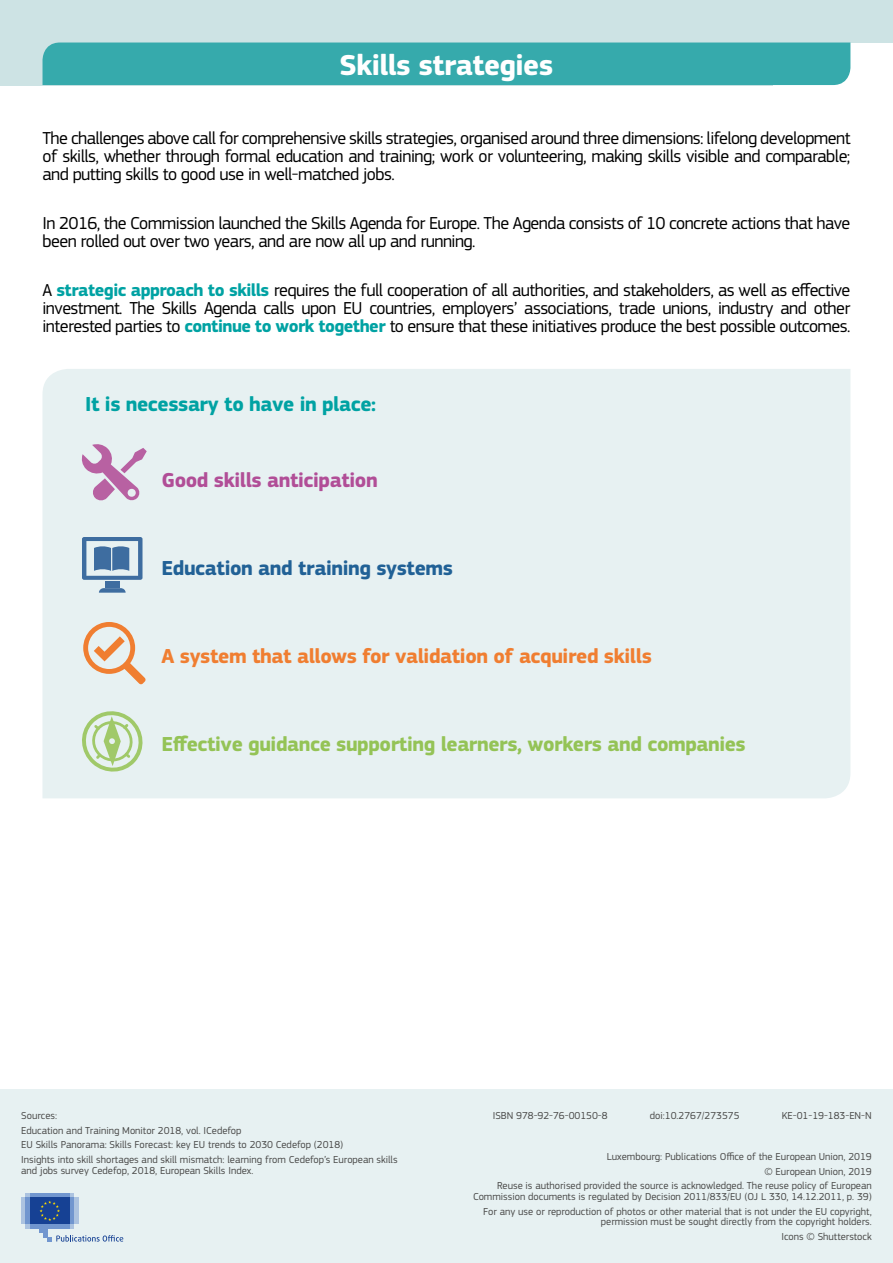
<style>
.page{position:relative;width:893px;height:1263px;background:#fff}
.page>*{position:absolute;margin:0;border:0;box-sizing:border-box;transform-origin:0 0}
.t1{font:700 30px "EC Square Sans Pro";letter-spacing:-.02em;color:#fff}
.t2{font:700 21px "EC Square Sans Pro";letter-spacing:-.02em;color:#94c356}
.t3{font:700 21px "EC Square Sans Pro";letter-spacing:-.02em;color:#f07e31}
.t4{font:700 21px "EC Square Sans Pro";letter-spacing:-.02em;color:#00a2a3}
.t5{font:700 21px "EC Square Sans Pro";letter-spacing:-.02em;color:#216196}
.t6{font:700 21px "EC Square Sans Pro";letter-spacing:-.02em;color:#b14e97}
.body{font:18px/18px "EC Square Sans Pro";letter-spacing:-.03em;color:#000;text-align:justify}
.t7{font:10.5px/14.7px "EC Square Sans Pro";color:#4a4a49;text-align:right}
.s1{font-weight:700;color:#00a2a3}
</style>
<div class="page">
<div style="left:0;top:1089px;width:893px;height:174px;background:#e7f1f2"></div>
<div style="left:42px;top:369px;width:808px;height:429px;background:#e7f1f2"></div>
<svg style="left:26px;top:1224px;width:48px;height:4px"></svg>
<svg style="left:26px;top:1193px;width:48px;height:4px"></svg>
<hr style="left:30px;top:1193px;width:39px;height:4px;background:#7196cf">
<hr style="left:30px;top:1224px;width:39px;height:4px;background:#7196cf">
<div style="left:69px;top:1197px;width:5px;height:27px;background:#7196cf"></div>
<hr style="left:74px;top:1197px;width:4px;height:27px;background:#acc3e0">
<hr style="left:26px;top:1197px;width:4px;height:27px;background:#7196cf">
<div style="left:21px;top:1197px;width:5px;height:27px;background:#acc3e0"></div>
<div style="left:39px;top:1224px;width:9px;height:9px;background:#7196cf"></div>
<div style="left:43px;top:1224px;width:5px;height:13px;background:#7196cf"></div>
<div style="left:30px;top:1197px;width:39px;height:27px;background:#164194"></div>
<svg style="left:40px;top:1201px;width:20px;height:20px"></svg>
<svg style="left:48px;top:1235px;width:75px;height:6px"></svg>
<div style="left:0;top:0;width:772px;height:85px;background:#cde3e4"></div>
<div style="left:149px;top:0;width:744px;height:43px;background:#cde3e4"></div>
<div style="left:43px;top:43px;width:807px;height:42px;background:#36aaac"></div>
<svg style="left:81px;top:443px;width:66px;height:58px;background:#d5bad3"></svg>
<svg style="left:82px;top:537px;width:60px;height:43px;background:#81a1c0"></svg>
<div style="left:105px;top:581px;width:14px;height:6px;background:#3e6da0"></div>
<svg style="left:99px;top:588px;width:27px;height:5px"></svg>
<svg style="left:83px;top:622px;width:63px;height:62px;background:#e9ceb8"></svg>
<svg style="left:78px;top:708px;width:68px;height:67px;background:#d0e4c6"></svg>
<h2 class="t1" style="left:340px;top:47px;width:215px">Skills strategies</h2>
<p class="body" style="left:43px;top:129px;width:809px">The challenges above call for comprehensive skills strategies, organised around three dimensions: lifelong development of skills, whether through formal education and training; work or volunteering, making skills visible and comparable; and putting skills to good use in well-matched jobs.</p>
<p class="body" style="left:43px;top:214px;width:809px">In 2016, the Commission launched the Skills Agenda for Europe. The Agenda consists of 10 concrete actions that have been rolled out over two years, and are now all up and running.</p>
<p class="body" style="left:43px;top:281px;width:809px">A <span class="s1">strategic approach to skills</span> requires the full cooperation of all authorities, and stakeholders, as well as effective investment. The Skills Agenda calls upon EU countries, employers’ associations, trade unions, industry and other interested parties to <span class="s1">continue to work together</span> to ensure that these initiatives produce the best possible outcomes.</p>
<h3 class="t4" style="left:85px;top:391px;width:292px">It is necessary to have in place:</h3>
<h3 class="t6" style="left:162px;top:467px;width:218px">Good skills anticipation</h3>
<h3 class="t5" style="left:162px;top:555px;width:293px">Education and training systems</h3>
<h3 class="t3" style="left:162px;top:644px;width:492px">A system that allows for validation of acquired skills</h3>
<h3 class="t2" style="left:162px;top:732px;width:586px">Effective guidance supporting learners, workers and companies</h3>
<p class="t7" style="left:21px;top:1108px;width:378px;text-align:left">Sources:<br>Education and Training Monitor 2018, vol. ICedefop<br>EU Skills Panorama: Skills Forecast: key EU trends to 2030 Cedefop (2018)<br>Insights into skill shortages and skill mismatch: learning from Cedefop’s European skills</p>
<p class="t7" style="left:21px;top:1163px;width:234px">and jobs survey Cedefop, 2018, European Skills Index.</p>
<p class="t7" style="left:493px;top:1108px;width:116px">ISBN 978-92-76-00150-8</p>
<p class="t7" style="left:650px;top:1108px;width:91px">doi:10.2767/273575</p>
<p class="t7" style="left:782px;top:1108px;width:91px">KE-01-19-183-EN-N</p>
<p class="t7" style="left:497px;top:1149px;width:376px">Luxembourg: Publications Office of the European Union, 2019<br>© European Union, 2019<br>Reuse is authorised provided the source is acknowledged. The reuse policy of European</p>
<p class="t7" style="left:473px;top:1189px;width:400px">Commission documents is regulated by Decision 2011/833/EU (OJ L 330, 14.12.2011, p. 39)<br>For any use or reproduction of photos or other material that is not under the EU copyright,</p>
<p class="t7" style="left:601px;top:1214px;width:272px">permission must be sought directly from the copyright holders.<br>Icons © Shutterstock</p>
</div>
